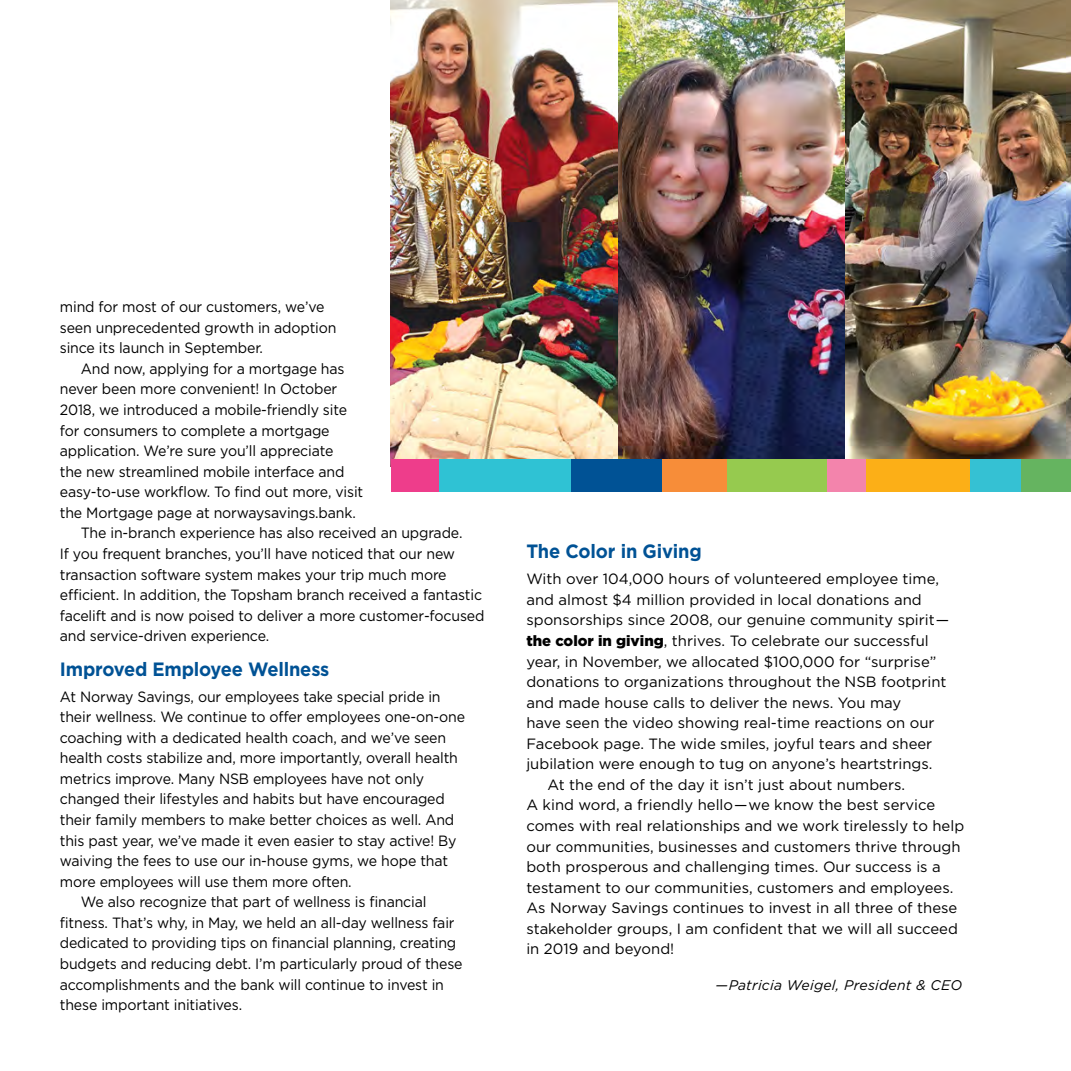
<style>
.page{position:relative;width:1071px;height:1071px;background:#fff}
.page>*{position:absolute;margin:0;border:0;box-sizing:border-box;transform-origin:0 0}
.t1{font:700 19.25px "Gotham";letter-spacing:-.01em;color:#005295;scale:.95 1}
.t2{font:14.88px/20.5px "Gotham";letter-spacing:-.01em;color:#000;scale:.95 1}
.t3{font:14.88px/20.5px "Gotham";letter-spacing:-.01em;color:#000}
.t4{font:italic 14px "Gotham";letter-spacing:.015em;color:#000}
.s1{font-weight:900}
</style>
<div class="page">
<img style="left:844px;top:0;width:227px;height:460px">
<img style="left:617px;top:0;width:227px;height:460px">
<img style="left:391px;top:0;width:226px;height:460px">
<div style="left:860px;top:460px;width:147px;height:32px;background:#fcaf17"></div>
<div style="left:627px;top:460px;width:102px;height:32px;background:#f78d39"></div>
<div style="left:970px;top:460px;width:67px;height:32px;background:#35c1d3"></div>
<div style="left:1022px;top:460px;width:49px;height:32px;background:#65b460"></div>
<div style="left:825px;top:460px;width:41px;height:32px;background:#f384ac"></div>
<div style="left:727px;top:460px;width:100px;height:32px;background:#96ca4f"></div>
<div style="left:547px;top:460px;width:115px;height:32px;background:#005295"></div>
<div style="left:424px;top:460px;width:147px;height:32px;background:#2fc2d4"></div>
<div style="left:391px;top:460px;width:47px;height:32px;background:#ee3d8b"></div>
<p class="t2" style="left:60px;top:296px;width:293px">mind for most of our customers, we’ve seen unprecedented growth in adoption since its launch in September.</p>
<p class="t2" style="left:60px;top:358px;width:321px;text-indent:21px">And now, applying for a mortgage has never been more convenient! In October 2018, we introduced a mobile-friendly site for consumers to complete a mortgage application. We’re sure you’ll appreciate<br>the new streamlined mobile interface and easy-to-use workflow. To find out more, visit the Mortgage page at norwaysavings.bank.</p>
<p class="t2" style="left:60px;top:523px;width:449px;text-indent:21px">The in-branch experience has also received an upgrade.<br>If you frequent branches, you’ll have noticed that our new transaction software system makes your trip much more efficient. In addition, the Topsham branch received a fantastic facelift and is now poised to deliver a more customer-focused and service-driven experience.</p>
<p class="t1" style="left:60px;top:656px;width:285px">Improved Employee Wellness</p>
<p class="t2" style="left:60px;top:686px;width:428px">At Norway Savings, our employees take special pride in their wellness. We continue to offer employees one-on-one coaching with a dedicated health coach, and we’ve seen health costs stabilize and, more importantly, overall health metrics improve. Many NSB employees have not only changed their lifestyles and habits but have encouraged</p>
<p class="t2" style="left:60px;top:809px;width:417px">their family members to make better choices as well. And</p>
<p class="t2" style="left:60px;top:830px;width:419px">this past year, we’ve made it even easier to stay active! By waiving the fees to use our in-house gyms, we hope that more employees will use them more often.</p>
<p class="t2" style="left:60px;top:891px;width:426px;text-indent:21px">We also recognize that part of wellness is financial fitness. That’s why, in May, we held an all-day wellness fair dedicated to providing tips on financial planning, creating budgets and reducing debt. I’m particularly proud of these accomplishments and the bank will continue to invest in these important initiatives.</p>
<p class="t1" style="left:526px;top:539px;width:186px">The Color in Giving</p>
<p class="t3" style="left:526px;top:568px;width:414px">With over 104,000 hours of volunteered employee time,</p>
<p class="t3" style="left:526px;top:589px;width:424px">and almost $4 million provided in local donations and sponsorships since 2008, our genuine community spirit— <span class="s1">the color in giving</span>, thrives. To celebrate our successful year, in November, we allocated $100,000 for “surprise” donations to organizations throughout the NSB footprint and made house calls to deliver the news. You may<br>have seen the video showing real-time reactions on our Facebook page. The wide smiles, joyful tears and sheer jubilation were enough to tug on anyone’s heartstrings.</p>
<p class="t3" style="left:526px;top:774px;width:439px;text-indent:21px">At the end of the day it isn’t just about numbers.<br>A kind word, a friendly hello—we know the best service comes with real relationships and we work tirelessly to help our communities, businesses and customers thrive through both prosperous and challenging times. Our success is a testament to our communities, customers and employees.<br>As Norway Savings continues to invest in all three of these stakeholder groups, I am confident that we will all succeed in 2019 and beyond!</p>
<p class="t4" style="left:716px;top:976px;width:248px">—Patricia Weigel, President &amp; CEO</p>
</div>
